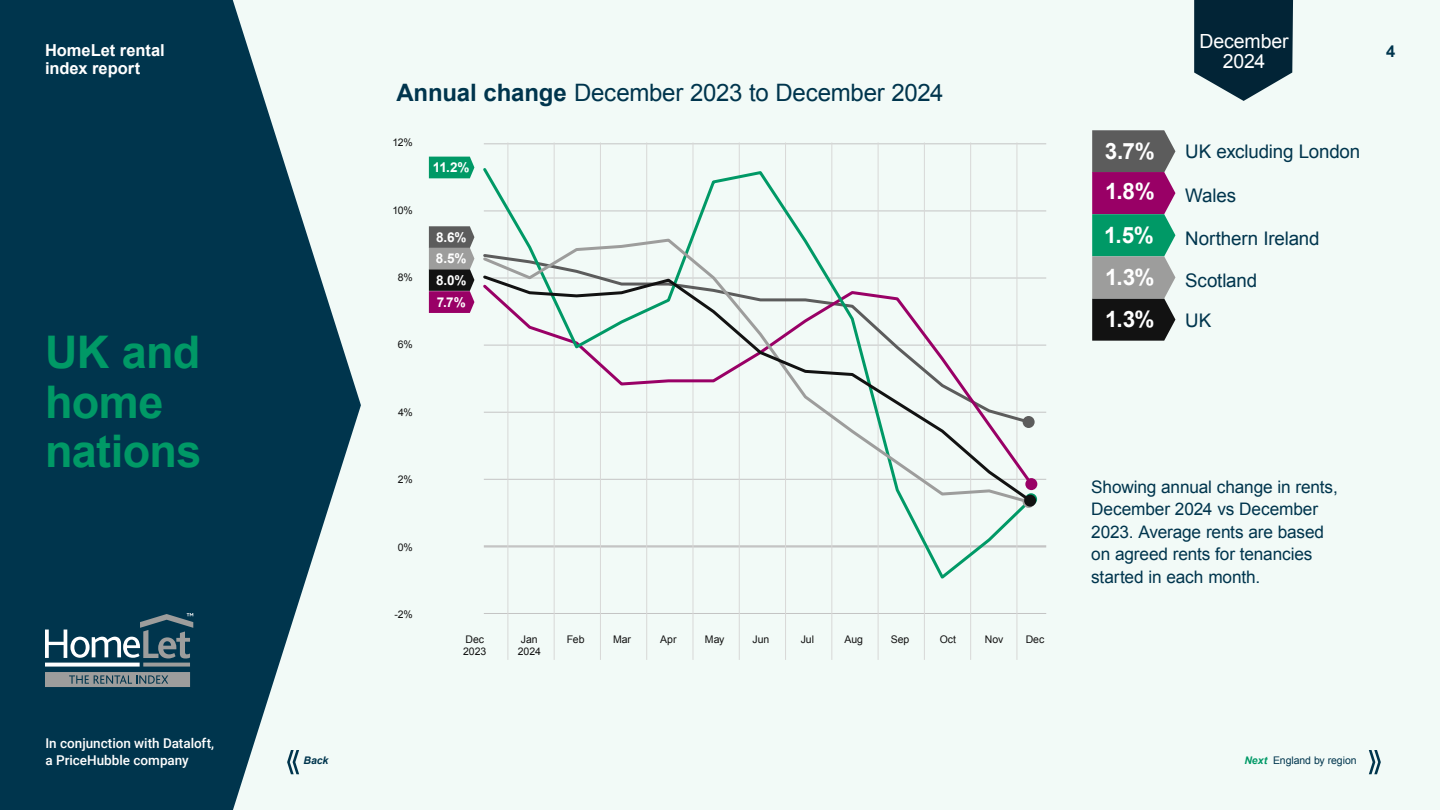
<style>
.page{position:relative;width:1440px;height:810px;background:#f2faf7}
.page>*{position:absolute;margin:0;border:0;box-sizing:border-box;transform-origin:0 0}
.t1{font:700 45px/49.5px "Arial";letter-spacing:-.015em;color:#096}
.t2{font:24px "Arial";letter-spacing:-.01em;color:#00354d}
.t3{font:700 22.5px/40.9px "Arial";color:#fff}
.t4{font:19.5px/19.5px "Arial";letter-spacing:-.01em;color:#fff;text-align:center}
.t5{font:18.75px "Arial";letter-spacing:-.01em;color:#00354d}
.t6{font:17.25px/22.5px "Arial";letter-spacing:-.01em;color:#00354d}
.t7{font:700 16.5px/18.8px "Arial";letter-spacing:-.005em;color:#fff}
.t8{font:700 16.5px "Arial";color:#00354d}
.t9{font:500 13.5px/16.5px "Roboto";color:#fff}
.t10{font:700 13.5px/21.4px "Arial";color:#fff}
.t11{font:10.5px/12px "Arial";letter-spacing:-.005em;color:#121212}
.t12{font:10.5px "Arial";letter-spacing:-.005em;color:#00354d}
.t13{font:italic 700 10.5px "Arial";color:#00354d}
.s1{font-weight:700}
.s2{font-weight:700;font-style:italic;color:#096}
</style>
<div class="page">
<svg style="left:1194px;top:0;width:99px;height:101px;background:#254352"></svg>
<svg style="left:0;top:0;width:361px;height:810px;fill:#00354d"></svg>
<hr style="left:484px;top:143px;width:562px;height:1px;background:#c4c4c4">
<hr style="left:484px;top:412px;width:562px;height:1px;background:#c4c4c4">
<hr style="left:484px;top:278px;width:562px;height:1px;background:#c4c4c4">
<hr style="left:484px;top:613px;width:562px;height:1px;background:#c4c4c4">
<hr style="left:484px;top:545px;width:562px;height:3px;background:#c4c4c4">
<hr style="left:484px;top:211px;width:562px;height:1px;background:#c4c4c4">
<hr style="left:484px;top:479px;width:562px;height:1px;background:#c4c4c4">
<hr style="left:484px;top:345px;width:562px;height:1px;background:#c4c4c4">
<hr style="left:508px;top:142px;width:1px;height:518px;background:#d8d8d7">
<hr style="left:693px;top:142px;width:1px;height:518px;background:#d8d8d7">
<hr style="left:878px;top:142px;width:1px;height:518px;background:#d8d8d7">
<hr style="left:600px;top:142px;width:1px;height:518px;background:#d8d8d7">
<hr style="left:785px;top:142px;width:1px;height:518px;background:#d8d8d7">
<hr style="left:970px;top:142px;width:1px;height:518px;background:#d8d8d7">
<hr style="left:554px;top:142px;width:1px;height:518px;background:#d8d8d7">
<hr style="left:739px;top:142px;width:1px;height:518px;background:#d8d8d7">
<hr style="left:924px;top:142px;width:1px;height:518px;background:#d8d8d7">
<hr style="left:646px;top:142px;width:1px;height:518px;background:#d8d8d7">
<hr style="left:831px;top:142px;width:1px;height:518px;background:#d8d8d7">
<hr style="left:1017px;top:142px;width:1px;height:518px;background:#d8d8d7">
<svg style="left:1092px;top:130px;width:83px;height:211px;background:#5f5f68"></svg>
<svg style="left:429px;top:157px;width:45px;height:21px"></svg>
<svg style="left:429px;top:226px;width:45px;height:87px;background:#704b63"></svg>
<div style="left:1025px;top:478px;width:12px;height:12px;background:#906;border-radius:50%"></div>
<svg style="left:483px;top:165px;width:552px;height:417px"></svg>
<svg style="left:483px;top:237px;width:549px;height:269px"></svg>
<svg style="left:483px;top:273px;width:551px;height:232px"></svg>
<div style="left:1024px;top:495px;width:12px;height:12px;background:#121212;border-radius:50%"></div>
<div style="left:45px;top:672px;width:145px;height:15px;background:#9d9d9c"></div>
<svg style="left:45px;top:613px;width:148px;height:54px;background:#3e6374"></svg>
<svg style="left:69px;top:675px;width:99px;height:9px"></svg>
<svg style="left:1369px;top:750px;width:12px;height:24px"></svg>
<svg style="left:287px;top:750px;width:12px;height:24px"></svg>
<p class="t7" style="left:45px;top:41px;width:121px">HomeLet rental index report</p>
<h1 class="t1" style="left:45px;top:329px;width:158px">UK and home nations</h1>
<p class="t9" style="left:45px;top:735px;width:170px">In conjunction with Dataloft, a PriceHubble company</p>
<h2 class="t2" style="left:396px;top:77px;width:549px"><span class="s1">Annual change</span> December 2023 to December 2024</h2>
<p class="t11" style="left:393px;top:137px;width:22px">12%</p>
<p class="t11" style="left:392px;top:204px;width:22px">10%</p>
<p class="t11" style="left:398px;top:272px;width:16px">8%</p>
<p class="t11" style="left:398px;top:339px;width:17px">6%</p>
<p class="t10" style="left:433px;top:157px;width:38px">11.2%</p>
<p class="t10" style="left:436px;top:227px;width:32px">8.6%<br>8.5%</p>
<p class="t10" style="left:436px;top:270px;width:32px">8.0%</p>
<p class="t10" style="left:437px;top:292px;width:30px">7.7%</p>
<p class="t11" style="left:398px;top:406px;width:16px">4%</p>
<p class="t11" style="left:398px;top:474px;width:17px">2%</p>
<p class="t11" style="left:398px;top:541px;width:17px">0%</p>
<p class="t11" style="left:394px;top:608px;width:20px">-2%</p>
<p class="t11" style="left:465px;top:633px;width:20px">Dec</p>
<p class="t11" style="left:567px;top:633px;width:19px">Feb</p>
<p class="t11" style="left:613px;top:633px;width:20px">Mar</p>
<p class="t11" style="left:705px;top:633px;width:21px">May</p>
<p class="t11" style="left:801px;top:633px;width:15px">Jul</p>
<p class="t11" style="left:844px;top:633px;width:20px">Aug</p>
<p class="t11" style="left:891px;top:633px;width:20px">Sep</p>
<p class="t11" style="left:940px;top:633px;width:18px">Oct</p>
<p class="t11" style="left:985px;top:633px;width:20px">Nov</p>
<p class="t11" style="left:463px;top:645px;width:25px">2023</p>
<p class="t11" style="left:518px;top:633px;width:24px">Jan<br>2024</p>
<p class="t11" style="left:660px;top:633px;width:18px">Apr</p>
<p class="t11" style="left:753px;top:633px;width:18px">Jun</p>
<p class="t11" style="left:1026px;top:633px;width:20px">Dec</p>
<p class="t4" style="left:1199px;top:32px;width:91px">December<br>2024</p>
<p class="t8" style="left:1386px;top:40px;width:11px">4</p>
<h3 class="t3" style="left:1105px;top:131px;width:52px">3.7%<br>1.8%</h3>
<p class="t5" style="left:1185px;top:139px;width:177px">UK excluding London</p>
<p class="t5" style="left:1185px;top:183px;width:52px">Wales</p>
<h3 class="t3" style="left:1104px;top:215px;width:51px">1.5%</h3>
<h3 class="t3" style="left:1105px;top:257px;width:51px">1.3%</h3>
<p class="t5" style="left:1185px;top:226px;width:136px">Northern Ireland</p>
<p class="t5" style="left:1185px;top:268px;width:73px">Scotland</p>
<h3 class="t3" style="left:1105px;top:300px;width:51px">1.3%</h3>
<p class="t5" style="left:1185px;top:308px;width:28px">UK</p>
<p class="t6" style="left:1091px;top:475px;width:248px">Showing annual change in rents,<br>December 2024 vs December<br>2023. Average rents are based on agreed rents for tenancies started in each month.</p>
<p class="t13" style="left:303px;top:754px;width:27px">Back</p>
<p class="t12" style="left:1244px;top:754px;width:114px"><span class="s2">Next</span> England by region</p>
</div>
